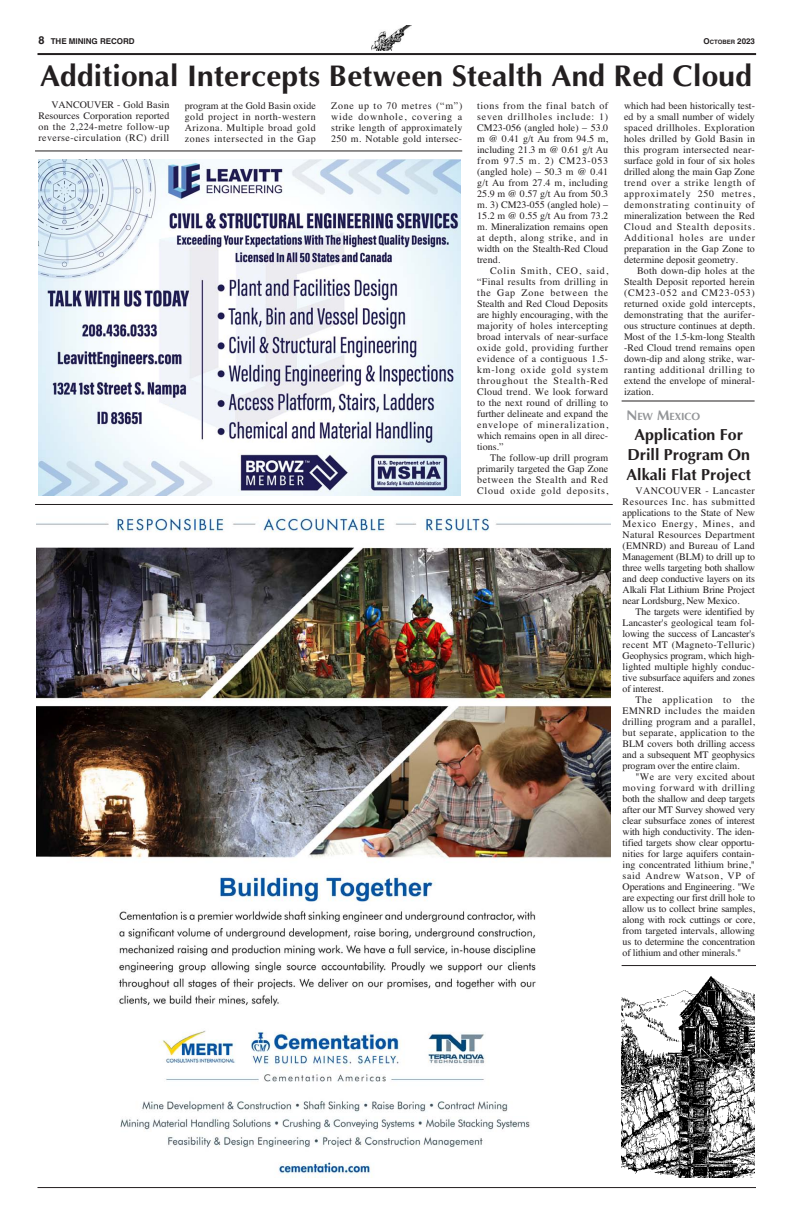
<style>
.page{position:relative;width:792px;height:1224px;background:#fff}
.page>*{position:absolute;margin:0;border:0;box-sizing:border-box;transform-origin:0 0}
.t1{font:700 30px "Optima";letter-spacing:.005em;color:#231f20}
.t2{font:700 16px/20px "Optima";color:#231f20;text-align:center}
.t3{font:700 10.5px "Optima";color:#939598}
.t4{font:10px/11px "Times";color:#231f20;text-align:justify}
.t5{font:700 8px "Helvetica";color:#231f20}
.t6{font:700 6px "Helvetica";color:#231f20}
.s1{font-size:11px}
.s2{font-size:8px}
.s3{font-size:14px}
</style>
<div class="page">
<img style="left:371px;top:25px;width:41px;height:26px">
<hr style="left:38px;top:53px;width:718px;height:2px;background:#231f20">
<hr style="left:38px;top:1187px;width:718px;height:1px;background:#231f20">
<img style="left:37px;top:516px;width:573px;height:661px">
<hr style="left:35px;top:504px;width:578px;height:1px;background:#231f20">
<img style="left:39px;top:159px;width:422px;height:337px">
<hr style="left:35px;top:150px;width:427px;height:1px;background:#231f20">
<hr style="left:622px;top:400px;width:133px;height:1px;background:#231f20">
<hr style="left:622px;top:965px;width:134px;height:1px;background:#231f20">
<img style="left:622px;top:976px;width:133px;height:201px">
<p class="t5" style="left:38px;top:36px;width:98px"><span class="s1">8</span> THE MINING RECORD</p>
<p class="t6" style="left:704px;top:39px;width:53px"><span class="s2">O</span>CTOBER <span class="s2">2023</span></p>
<h1 class="t1" style="left:40px;top:58px;width:713px">Additional Intercepts Between Stealth And Red Cloud</h1>
<p class="t4" style="left:38px;top:99px;width:133px;text-indent:13px">VANCOUVER - Gold Basin Resources Corporation reported on the 2,224-metre follow-up reverse-circulation (RC) drill</p>
<p class="t4" style="left:185px;top:100px;width:133px">program at the Gold Basin oxide gold project in north-western Arizona. Multiple broad gold zones intersected in the Gap</p>
<p class="t4" style="left:331px;top:100px;width:133px">Zone up to 70 metres (“m”) wide downhole, covering a strike length of approximately 250 m. Notable gold intersec-</p>
<p class="t4" style="left:477px;top:100px;width:133px">tions from the final batch of seven drillholes include: 1)<br>CM23-056 (angled hole) – 53.0 m @ 0.41 g/t Au from 94.5 m, including 21.3 m @ 0.61 g/t Au from 97.5 m. 2) CM23-053 (angled hole) – 50.3 m @ 0.41 g/t Au from 27.4 m, including 25.9 m @ 0.57 g/t Au from 50.3 m. 3) CM23-055 (angled hole) – 15.2 m @ 0.55 g/t Au from 73.2 m. Mineralization remains open at depth, along strike, and in width on the Stealth-Red Cloud trend.</p>
<p class="t4" style="left:477px;top:265px;width:133px;text-indent:13px">Colin Smith, CEO, said, “Final results from drilling in the Gap Zone between the Stealth and Red Cloud Deposits are highly encouraging, with the majority of holes intercepting broad intervals of near-surface oxide gold, providing further evidence of a contiguous 1.5- km-long oxide gold system throughout the Stealth-Red Cloud trend. We look forward to the next round of drilling to further delineate and expand the envelope of mineralization, which remains open in all direc&shy;tions.”</p>
<p class="t4" style="left:477px;top:452px;width:133px;text-indent:13px">The follow-up drill program primarily targeted the Gap Zone between the Stealth and Red Cloud oxide gold deposits,</p>
<p class="t4" style="left:624px;top:100px;width:133px">which had been historically test&shy;ed by a small number of widely spaced drillholes. Exploration holes drilled by Gold Basin in this program intersected near&shy;surface gold in four of six holes drilled along the main Gap Zone trend over a strike length of approximately 250 metres, demonstrating continuity of mineralization between the Red Cloud and Stealth deposits.<br>Additional holes are under preparation in the Gap Zone to determine deposit geometry.</p>
<p class="t4" style="left:624px;top:265px;width:133px;text-indent:13px">Both down-dip holes at the Stealth Deposit reported herein (CM23-052 and CM23-053) returned oxide gold intercepts, demonstrating that the aurifer&shy;ous structure continues at depth.<br>Most of the 1.5-km-long Stealth -Red Cloud trend remains open down-dip and along strike, war&shy;ranting additional drilling to extend the envelope of mineral&shy;ization.</p>
<p class="t3" style="left:627px;top:411px;width:75px"><span class="s3">N</span>EW <span class="s3">M</span>EXICO</p>
<h2 class="t2" style="left:627px;top:425px;width:126px">Application For<br>Drill Program On<br>Alkali Flat Project</h2>
<p class="t4" style="left:623px;top:485px;width:134px;text-indent:13px">VANCOUVER - Lancaster Resources Inc. has submitted applications to the State of New Mexico Energy, Mines, and Natural Resources Department (EMNRD) and Bureau of Land Management (BLM) to drill up to three wells targeting both shallow and deep conductive layers on its Alkali Flat Lithium Brine Project near Lordsburg, New Mexico.</p>
<p class="t4" style="left:623px;top:606px;width:134px;text-indent:13px">The targets were identified by Lancaster's geological team fol&shy;lowing the success of Lancaster's recent MT (Magneto-Telluric)<br>Geophysics program, which high&shy;lighted multiple highly conduc&shy;tive subsurface aquifers and zones of interest.</p>
<p class="t4" style="left:623px;top:694px;width:134px;text-indent:13px">The application to the EMNRD includes the maiden drilling program and a parallel, but separate, application to the BLM covers both drilling access and a subsequent MT geophysics program over the entire claim.</p>
<p class="t4" style="left:623px;top:771px;width:134px;text-indent:13px">"We are very excited about moving forward with drilling both the shallow and deep targets after our MT Survey showed very clear subsurface zones of interest with high conductivity. The iden&shy;tified targets show clear opportu&shy;nities for large aquifers contain&shy;ing concentrated lithium brine," said Andrew Watson, VP of Operations and Engineering. "We are expecting our first drill hole to allow us to collect brine samples, along with rock cuttings or core, from targeted intervals, allowing us to determine the concentration of lithium and other minerals."</p>
</div>
